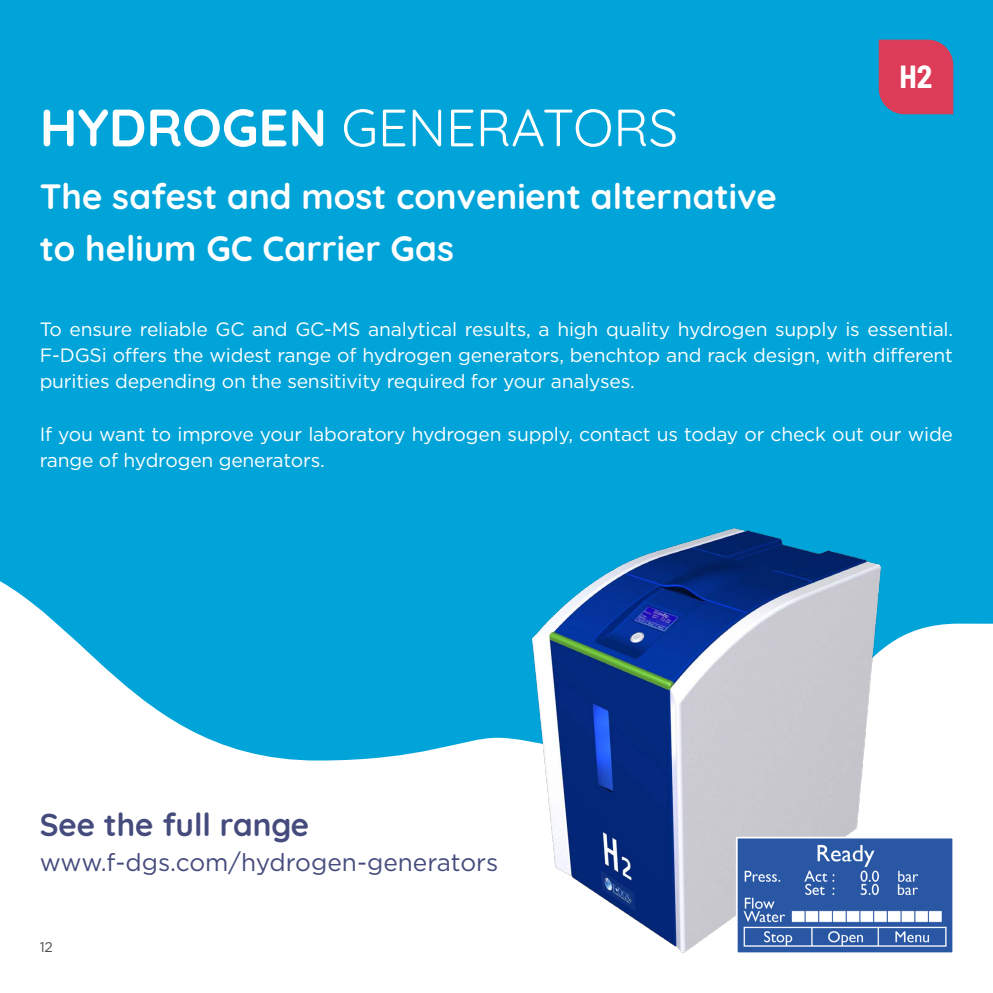
<style>
.page{position:relative;width:993px;height:993px;background:#fff}
.page>*{position:absolute;margin:0;border:0;box-sizing:border-box;transform-origin:0 0}
.t1{font:52.5px "Quicksand";color:#fff}
.t2{font:700 35px "Quicksand";color:#fff}
.t3{font:700 31.5px "Quicksand";color:#454c7d}
.t4{font:700 semi-condensed 31.15px "Barlow";color:#fff}
.t5{font:24.5px "Gotham";color:#454c7d}
.Gros_texte_11_Gotham{font:19.25px/26.2px "Gotham";letter-spacing:-.01em;color:#fff;text-align:justify}
.t6{font:14px "Gotham";color:#4b4c4d}
.s1{font-weight:700}
</style>
<div class="page">
<div style="left:0;top:0;width:992px;height:992px;background:#00a4d8"></div>
<svg style="left:0;top:581px;width:992px;height:411px;fill:#fff"></svg>
<img style="left:507px;top:528px;width:399px;height:447px">
<svg style="left:878px;top:39px;width:75px;height:76px;background:#ca4461"></svg>
<img style="left:738px;top:839px;width:212px;height:111px">
<div style="left:735px;top:836px;width:218px;height:117px;border:2px solid #fff"></div>
<p class="t1" style="left:40px;top:87px;width:639px"><span class="s1">HYDROGEN</span> GENERATORS</p>
<p class="t2" style="left:40px;top:167px;width:738px">The safest and most convenient alternative</p>
<p class="t2" style="left:40px;top:220px;width:415px">to helium GC Carrier Gas</p>
<p class="t4" style="left:899px;top:57px;width:34px">H2</p>
<p class="Gros_texte_11_Gotham" style="left:40px;top:315px;width:914px">To ensure reliable GC and GC-MS analytical results, a high quality hydrogen supply is essential.<br>F-DGSi offers the widest range of hydrogen generators, benchtop and rack design, with different purities depending on the sensitivity required for your analyses.</p>
<p class="Gros_texte_11_Gotham" style="left:40px;top:420px;width:914px">If you want to improve your laboratory hydrogen supply, contact us today or check out our wide range of hydrogen generators.</p>
<p class="t3" style="left:40px;top:798px;width:271px">See the full range</p>
<p class="t5" style="left:40px;top:846px;width:460px">www.f-dgs.com/hydrogen-generators</p>
<p class="t6" style="left:40px;top:937px;width:15px">12</p>
</div>
